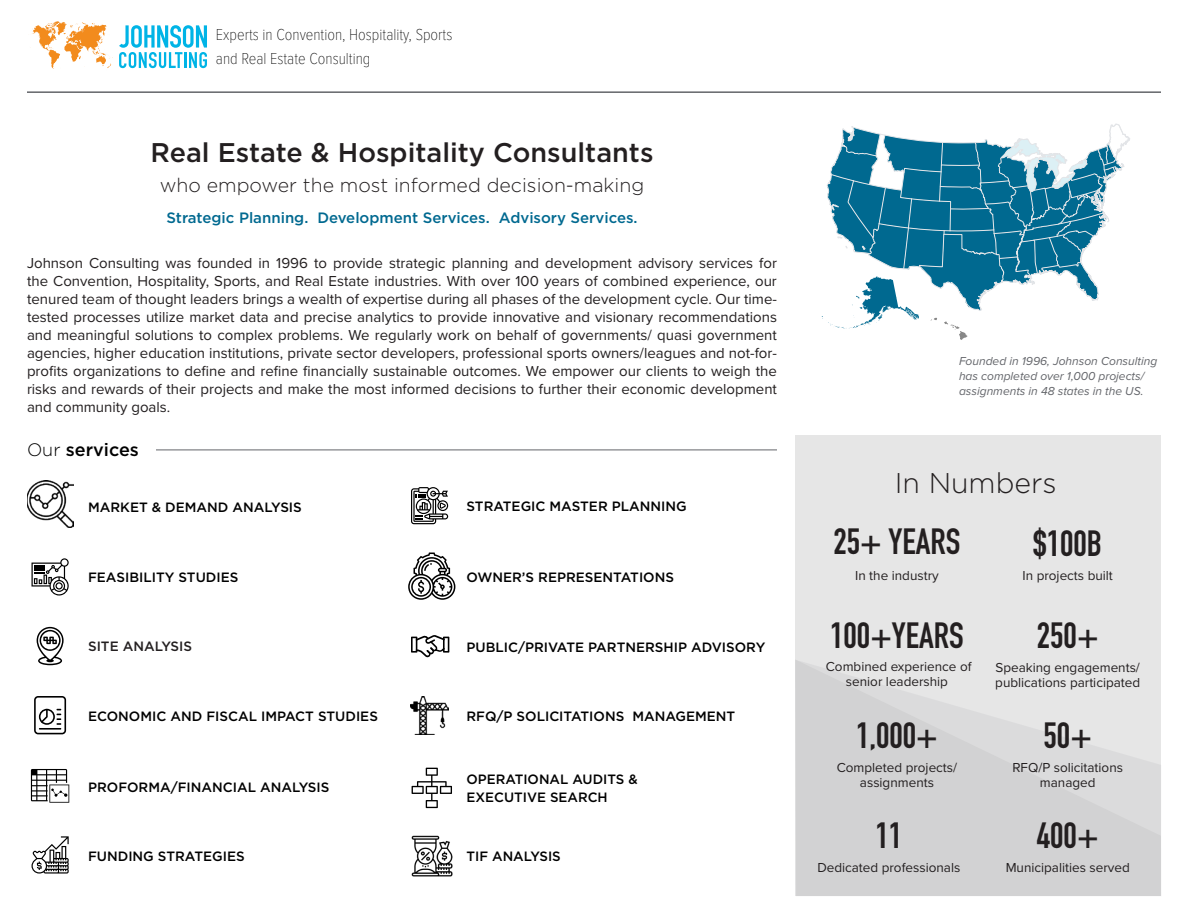
<style>
.page{position:relative;width:1188px;height:918px;background:#fff}
.page>*{position:absolute;margin:0;border:0;box-sizing:border-box;transform-origin:0 0}
.t1{font:36px "DIN Engschrift Std";color:#231f20}
.t2{font:300 28.5px "Gotham";color:#231f20}
.t3{font:500 27px "Gotham";color:#231f20}
.t4{font:300 19.5px "Gotham";color:#231f20}
.t5{font:500 18px "Gotham";color:#000}
.t6{font:100 16.5px/24px "Proxima Nova Cond";color:#000}
.t7{font:15px/18px "Proxima Nova";color:#231f20;text-align:justify}
.t8{font:500 15px "Gotham";color:#006990}
.t9{font:500 13.5px/18px "Gotham";color:#000}
.t10{font:13.5px/15px "Proxima Nova";color:#231f20;text-align:center}
.t11{font:500 13.5px "Gotham";color:#231f20}
.t12{font:italic 12px/15px "Proxima Nova";color:#63656a}
.s1{font-weight:300}
</style>
<div class="page">
<div style="left:795px;top:435px;width:366px;height:461px;background:linear-gradient(to bottom,#ececec,#d1d1d2)"></div>
<svg style="left:119px;top:25px;width:88px;height:43px"></svg>
<svg style="left:30px;top:21px;width:83px;height:48px"></svg>
<hr style="left:27px;top:91px;width:1134px;height:2px;background:#63656a">
<hr style="left:27px;top:450px;width:750px;height:1px;background:#63656a">
<div style="left:27px;top:439px;width:129px;height:19px;background:#fff"></div>
<svg style="left:821px;top:123px;width:309px;height:217px"></svg>
<svg style="left:31px;top:562px;width:1px;height:25px"></svg>
<svg style="left:32px;top:558px;width:37px;height:38px"></svg>
<svg style="left:31px;top:769px;width:38px;height:34px"></svg>
<svg style="left:412px;top:768px;width:40px;height:40px"></svg>
<img style="left:411px;top:836px;width:41px;height:40px">
<svg style="left:413px;top:504px;width:36px;height:21px"></svg>
<svg style="left:411px;top:487px;width:37px;height:37px"></svg>
<svg style="left:32px;top:836px;width:37px;height:38px"></svg>
<div style="left:31px;top:696px;width:38px;height:38px;background:linear-gradient(to bottom,#fff,#fff)"></div>
<svg style="left:34px;top:696px;width:32px;height:38px"></svg>
<svg style="left:411px;top:635px;width:38px;height:22px"></svg>
<svg style="left:37px;top:627px;width:27px;height:38px"></svg>
<svg style="left:408px;top:553px;width:47px;height:47px"></svg>
<img style="left:410px;top:696px;width:39px;height:39px">
<img style="left:27px;top:481px;width:46px;height:46px">
<p class="t6" style="left:216px;top:22px;width:238px">Experts in Convention, Hospitality, Sports and Real Estate Consulting</p>
<p class="t3" style="left:150px;top:135px;width:505px">Real Estate &amp; Hospitality Consultants</p>
<p class="t4" style="left:160px;top:173px;width:486px">who empower the most informed decision-making</p>
<p class="t8" style="left:166px;top:208px;width:473px">Strategic Planning. Development Services. Advisory Services.</p>
<p class="t7" style="left:27px;top:254px;width:752px">Johnson Consulting was founded in 1996 to provide strategic planning and development advisory services for</p>
<p class="t7" style="left:27px;top:272px;width:751px">the Convention, Hospitality, Sports, and Real Estate industries. With over 100 years of combined experience, our</p>
<p class="t7" style="left:27px;top:290px;width:752px">tenured team of thought leaders brings a wealth of expertise during all phases of the development cycle. Our time-</p>
<p class="t7" style="left:27px;top:308px;width:751px">tested processes utilize market data and precise analytics to provide innovative and visionary recommendations</p>
<p class="t7" style="left:27px;top:326px;width:751px">and meaningful solutions to complex problems. We regularly work on behalf of governments/ quasi government</p>
<p class="t7" style="left:27px;top:344px;width:752px">agencies, higher education institutions, private sector developers, professional sports owners/leagues and not-for&shy;profits organizations to define and refine financially sustainable outcomes. We empower our clients to weigh the risks and rewards of their projects and make the most informed decisions to further their economic development and community goals.</p>
<p class="t5" style="left:27px;top:437px;width:114px"><span class="s1">Our</span> services</p>
<p class="t9" style="left:88px;top:498px;width:215px">MARKET &amp; DEMAND ANALYSIS</p>
<p class="t9" style="left:466px;top:497px;width:222px">STRATEGIC MASTER PLANNING</p>
<p class="t9" style="left:88px;top:568px;width:152px">FEASIBILITY STUDIES</p>
<p class="t9" style="left:466px;top:568px;width:209px">OWNER’S REPRESENTATIONS</p>
<p class="t11" style="left:88px;top:638px;width:106px">SITE ANALYSIS</p>
<p class="t9" style="left:466px;top:638px;width:300px">PUBLIC/PRIVATE PARTNERSHIP ADVISORY</p>
<p class="t9" style="left:88px;top:707px;width:291px">ECONOMIC AND FISCAL IMPACT STUDIES</p>
<p class="t9" style="left:466px;top:707px;width:270px">RFQ/P SOLICITATIONS MANAGEMENT</p>
<p class="t9" style="left:88px;top:778px;width:243px">PROFORMA/FINANCIAL ANALYSIS</p>
<p class="t9" style="left:466px;top:770px;width:173px">OPERATIONAL AUDITS &amp;<br>EXECUTIVE SEARCH</p>
<p class="t9" style="left:88px;top:847px;width:158px">FUNDING STRATEGIES</p>
<p class="t9" style="left:466px;top:847px;width:96px">TIF ANALYSIS</p>
<p class="t12" style="left:959px;top:354px;width:200px">Founded in 1996, Johnson Consulting has completed over 1,000 projects/ assignments in 48 states in the US.</p>
<h2 class="t2" style="left:895px;top:465px;width:163px">In Numbers</h2>
<h1 class="t1" style="left:834px;top:521px;width:128px">25+ YEARS</h1>
<p class="t10" style="left:855px;top:568px;width:85px">In the industry</p>
<h1 class="t1" style="left:830px;top:614px;width:135px">100+YEARS</h1>
<p class="t10" style="left:826px;top:658px;width:147px">Combined experience of senior leadership</p>
<h1 class="t1" style="left:856px;top:714px;width:83px">1,000+</h1>
<p class="t10" style="left:837px;top:760px;width:122px">Completed projects/ assignments</p>
<h1 class="t1" style="left:875px;top:814px;width:28px">11</h1>
<p class="t10" style="left:817px;top:859px;width:144px">Dedicated professionals</p>
<h1 class="t1" style="left:1033px;top:522px;width:70px">$100B</h1>
<p class="t10" style="left:1023px;top:568px;width:92px">In projects built</p>
<h1 class="t1" style="left:1037px;top:614px;width:63px">250+</h1>
<p class="t10" style="left:995px;top:660px;width:146px;text-align:left">Speaking engagements/ publications participated</p>
<h1 class="t1" style="left:1044px;top:714px;width:50px">50+</h1>
<p class="t10" style="left:1012px;top:760px;width:112px">RFQ/P solicitations managed</p>
<h1 class="t1" style="left:1037px;top:814px;width:63px">400+</h1>
<p class="t10" style="left:1006px;top:859px;width:126px">Municipalities served</p>
</div>
